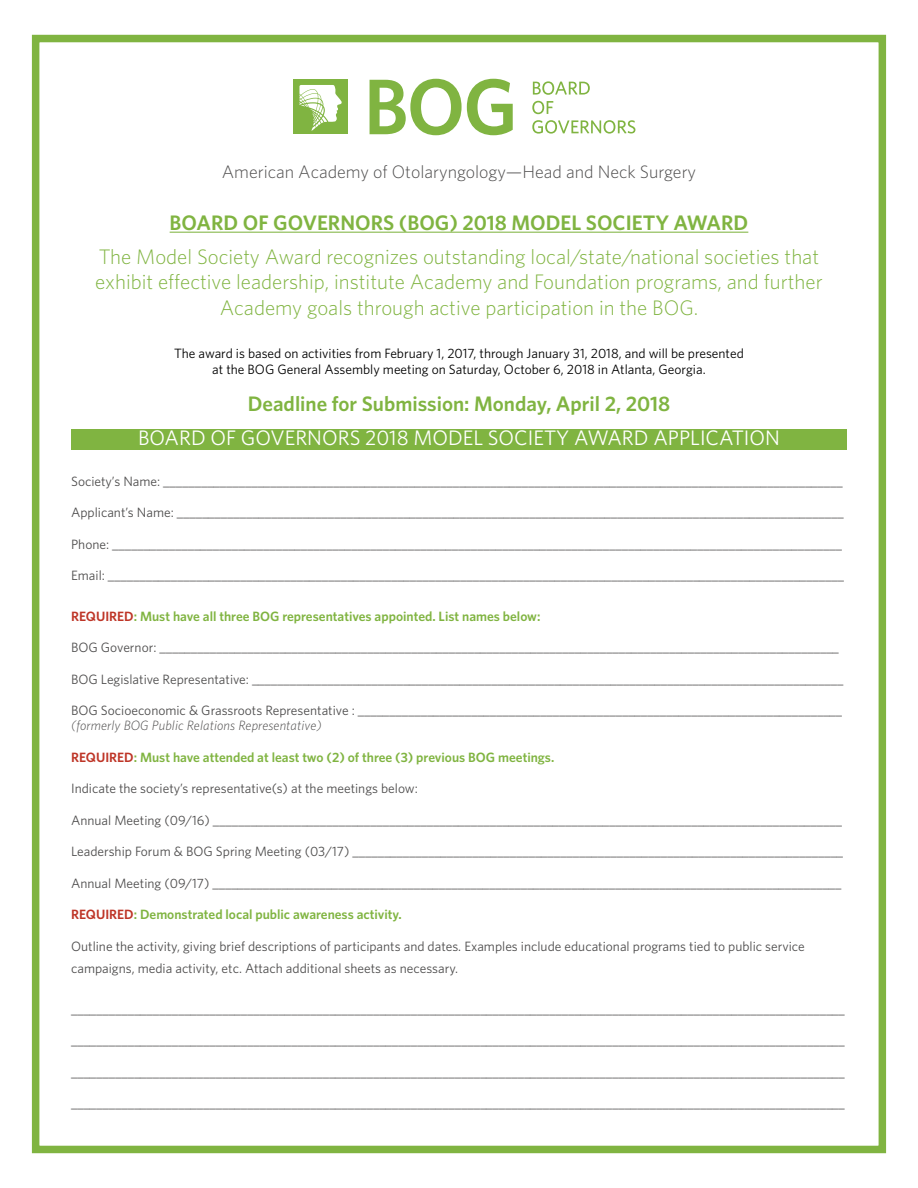
<style>
.page{position:relative;width:918px;height:1188px;background:#fff}
.page>*{position:absolute;margin:0;border:0;box-sizing:border-box;transform-origin:0 0}
.t1{font:300 21px/25.2px "Whitney";color:#80b441;text-align:center}
.t2{font:600 21px "Whitney";color:#80b441}
.t3{font:21px "Whitney";color:#fff}
.t4{font:300 18px "Whitney";color:#4e4d4d}
.t5{font:13.5px/22.5px "Whitney";color:#4e4d4d}
.t6{font:600 13.5px "Whitney";color:#80b441}
.t7{font:13.5px/16.2px "Whitney";color:#000;text-align:center}
.t8{font:italic 300 13.5px "Whitney";letter-spacing:.01em;color:#4e4d4d}
.s1{color:#be3527}
</style>
<div class="page">
<div style="left:32px;top:35px;width:854px;height:1118px;border:8px solid #80b441"></div>
<hr style="left:170px;top:232px;width:578px;height:1px;background:#80b441">
<div style="left:71px;top:429px;width:776px;height:21px;background:#80b441"></div>
<div style="left:293px;top:80px;width:54px;height:54px;background:#80b441"></div>
<svg style="left:370px;top:79px;width:143px;height:56px"></svg>
<svg style="left:533px;top:81px;width:57px;height:14px"></svg>
<svg style="left:532px;top:101px;width:21px;height:13px"></svg>
<svg style="left:532px;top:120px;width:103px;height:14px"></svg>
<svg style="left:299px;top:85px;width:43px;height:46px"></svg>
<h2 class="t4" style="left:222px;top:160px;width:476px">American Academy of Otolaryngology—Head and Neck Surgery</h2>
<h1 class="t2" style="left:170px;top:209px;width:580px">BOARD OF GOVERNORS (BOG) 2018 MODEL SOCIETY AWARD</h1>
<h1 class="t1" style="left:95px;top:244px;width:729px">The Model Society Award recognizes outstanding local/state/national societies that exhibit effective leadership, institute Academy and Foundation programs, and further<br>Academy goals through active participation in the BOG.</h1>
<p class="t7" style="left:174px;top:345px;width:571px">The award is based on activities from February 1, 2017, through January 31, 2018, and will be presented at the BOG General Assembly meeting on Saturday, October 6, 2018 in Atlanta, Georgia.</p>
<h1 class="t2" style="left:248px;top:390px;width:424px">Deadline for Submission: Monday, April 2, 2018</h1>
<h1 class="t3" style="left:138px;top:424px;width:643px">BOARD OF GOVERNORS 2018 MODEL SOCIETY AWARD APPLICATION</h1>
<p class="t5" style="left:71px;top:470px;width:773px">Society’s Name: ____________________________________________________________________________________________________________</p>
<p class="t5" style="left:71px;top:501px;width:774px">Applicant’s Name: __________________________________________________________________________________________________________</p>
<p class="t5" style="left:71px;top:533px;width:772px">Phone: ____________________________________________________________________________________________________________________</p>
<p class="t5" style="left:71px;top:564px;width:774px">Email: _____________________________________________________________________________________________________________________</p>
<p class="t6" style="left:71px;top:607px;width:471px"><span class="s1">REQUIRED</span>: Must have all three BOG representatives appointed. List names below:</p>
<p class="t5" style="left:71px;top:636px;width:769px">BOG Governor: ____________________________________________________________________________________________________________</p>
<p class="t5" style="left:71px;top:668px;width:774px">BOG Legislative Representative: ______________________________________________________________________________________________</p>
<p class="t5" style="left:71px;top:699px;width:773px">BOG Socioeconomic &amp; Grassroots Representative : _____________________________________________________________________________</p>
<p class="t8" style="left:71px;top:717px;width:252px">(formerly BOG Public Relations Representative)</p>
<p class="t6" style="left:71px;top:748px;width:485px"><span class="s1">REQUIRED</span>: Must have attended at least two (2) of three (3) previous BOG meetings.</p>
<p class="t5" style="left:71px;top:777px;width:348px">Indicate the society’s representative(s) at the meetings below:</p>
<p class="t5" style="left:71px;top:809px;width:772px">Annual Meeting (09/16) ____________________________________________________________________________________________________</p>
<p class="t5" style="left:71px;top:840px;width:774px">Leadership Forum &amp; BOG Spring Meeting (03/17) ______________________________________________________________________________</p>
<p class="t5" style="left:71px;top:872px;width:772px">Annual Meeting (09/17) ____________________________________________________________________________________________________</p>
<p class="t6" style="left:71px;top:906px;width:332px"><span class="s1">REQUIRED</span>: Demonstrated local public awareness activity.</p>
<p class="t5" style="left:71px;top:935px;width:735px">Outline the activity, giving brief descriptions of participants and dates. Examples include educational programs tied to public service campaigns, media activity, etc. Attach additional sheets as necessary.</p>
<p class="t5" style="left:71px;top:998px;width:775px">___________________________________________________________________________________________________________________________</p>
<p class="t5" style="left:71px;top:1029px;width:775px">___________________________________________________________________________________________________________________________</p>
<p class="t5" style="left:71px;top:1061px;width:775px">___________________________________________________________________________________________________________________________</p>
<p class="t5" style="left:71px;top:1092px;width:775px">___________________________________________________________________________________________________________________________</p>
</div>
